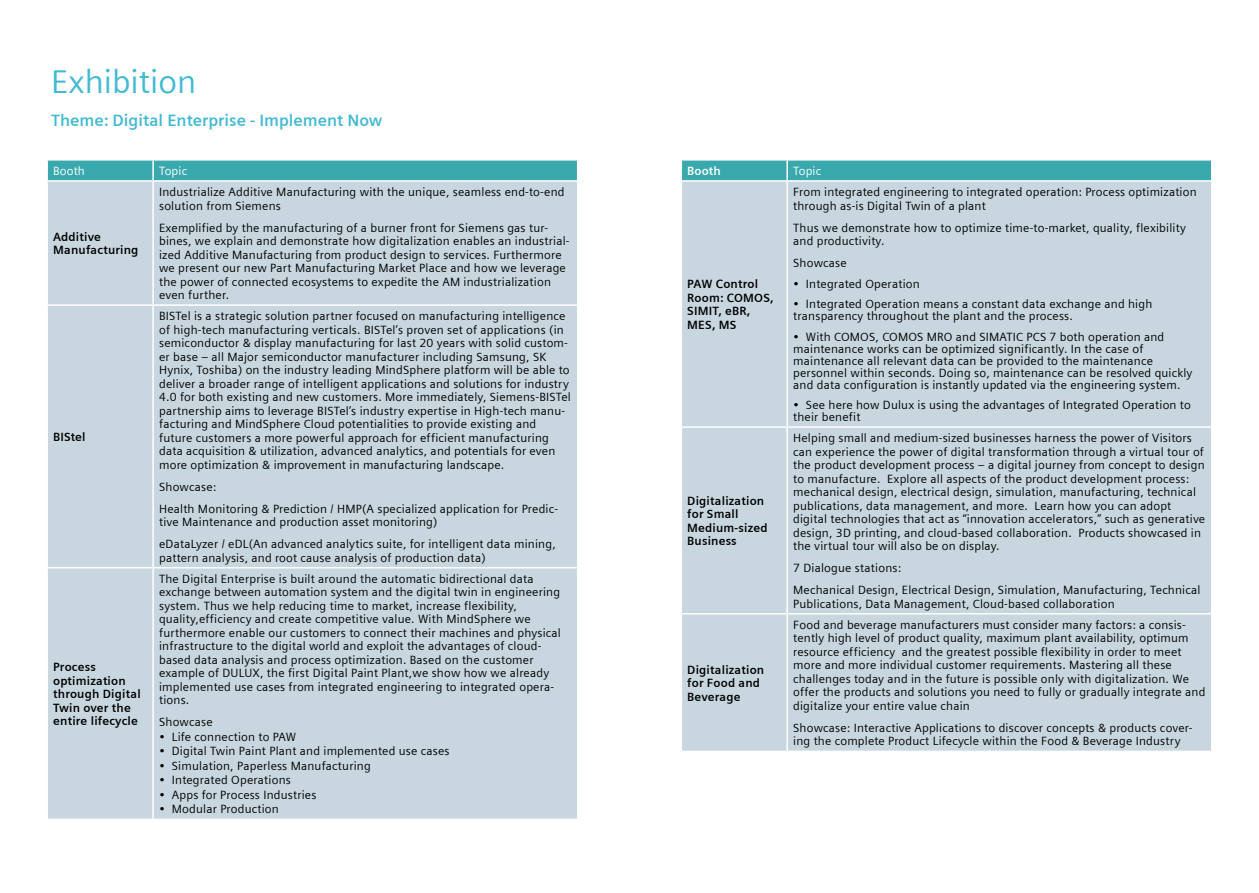
<style>
.page{position:relative;width:1259px;height:893px;background:#fff}
.page>*{position:absolute;margin:0;border:0;box-sizing:border-box;transform-origin:0 0}
.t1{font:33px "Siemens Sans";color:#44bad2}
.t2{font:700 16.5px "Siemens Sans";color:#44bad2}
.t3{font:12px/13.5px "Siemens Sans";letter-spacing:.015em;color:#000}
.t4{font:700 12px/13.5px "Siemens Sans";letter-spacing:.015em;color:#000}
.t5{font:12px "Siemens Sans";letter-spacing:.015em;color:#fff}
.t6{font:700 12px "Siemens Sans";letter-spacing:.015em;color:#fff}
</style>
<div class="page">
<div style="left:48px;top:182px;width:529px;height:637px;background:#c8d7df"></div>
<div style="left:47px;top:160px;width:531px;height:20px;background:#3aa9ae"></div>
<hr style="left:152px;top:182px;width:2px;height:122px;background:#fff">
<hr style="left:46px;top:304px;width:107px;height:2px;background:#fff">
<hr style="left:153px;top:304px;width:425px;height:2px;background:#fff">
<hr style="left:152px;top:306px;width:2px;height:261px;background:#fff">
<hr style="left:46px;top:567px;width:107px;height:1px;background:#fff">
<hr style="left:153px;top:567px;width:425px;height:1px;background:#fff">
<hr style="left:152px;top:568px;width:2px;height:251px;background:#fff">
<div style="left:682px;top:182px;width:529px;height:569px;background:#c8d7df"></div>
<div style="left:681px;top:160px;width:531px;height:20px;background:#3aa9ae"></div>
<hr style="left:786px;top:182px;width:2px;height:244px;background:#fff">
<hr style="left:680px;top:426px;width:107px;height:2px;background:#fff">
<hr style="left:787px;top:426px;width:425px;height:2px;background:#fff">
<hr style="left:786px;top:428px;width:2px;height:185px;background:#fff">
<hr style="left:680px;top:613px;width:107px;height:1px;background:#fff">
<hr style="left:787px;top:613px;width:425px;height:1px;background:#fff">
<hr style="left:786px;top:614px;width:2px;height:137px;background:#fff">
<h1 class="t1" style="left:51px;top:63px;width:147px">Exhibition</h1>
<h2 class="t2" style="left:51px;top:111px;width:333px">Theme: Digital Enterprise - Implement Now</h2>
<p class="t5" style="left:53px;top:164px;width:33px">Booth</p>
<p class="t5" style="left:159px;top:164px;width:30px">Topic</p>
<p class="t4" style="left:53px;top:230px;width:87px">Additive<br>Manufacturing</p>
<p class="t4" style="left:53px;top:430px;width:34px">BIStel</p>
<p class="t4" style="left:53px;top:660px;width:89px">Process optimization through Digital<br>Twin over the entire lifecycle</p>
<p class="t3" style="left:159px;top:185px;width:407px">Industrialize Additive Manufacturing with the unique, seamless end-to-end solution from Siemens</p>
<p class="t3" style="left:159px;top:221px;width:412px">Exemplified by the manufacturing of a burner front for Siemens gas tur&shy;bines, we explain and demonstrate how digitalization enables an industrial&shy;ized Additive Manufacturing from product design to services. Furthermore we present our new Part Manufacturing Market Place and how we leverage the power of connected ecosystems to expedite the AM industrialization even further.</p>
<p class="t3" style="left:159px;top:309px;width:413px">BISTel is a strategic solution partner focused on manufacturing intelligence of high-tech manufacturing verticals. BISTel’s proven set of applications (in semiconductor &amp; display manufacturing for last 20 years with solid custom&shy;er base – all Major semiconductor manufacturer including Samsung, SK Hynix, Toshiba) on the industry leading MindSphere platform will be able to deliver a broader range of intelligent applications and solutions for industry 4.0 for both existing and new customers. More immediately, Siemens-BISTel partnership aims to leverage BISTel’s industry expertise in High-tech manu&shy;facturing and MindSphere Cloud potentialities to provide existing and future customers a more powerful approach for efficient manufacturing data acquisition &amp; utilization, advanced analytics, and potentials for even more optimization &amp; improvement in manufacturing landscape.</p>
<p class="t3" style="left:159px;top:476px;width:400px;line-height:22px">Showcase:<br>Health Monitoring &amp; Prediction / HMP(A specialized application for Predic-</p>
<p class="t3" style="left:159px;top:511px;width:398px;line-height:22px">tive Maintenance and production asset monitoring)<br>eDataLyzer / eDL(An advanced analytics suite, for intelligent data mining,</p>
<p class="t3" style="left:159px;top:551px;width:328px">pattern analysis, and root cause analysis of production data)</p>
<p class="t3" style="left:159px;top:572px;width:403px">The Digital Enterprise is built around the automatic bidirectional data exchange between automation system and the digital twin in engineering system. Thus we help reducing time to market, increase flexibility, quality,efficiency and create competitive value. With MindSphere we furthermore enable our customers to connect their machines and physical infrastructure to the digital world and exploit the advantages of cloud&shy;based data analysis and process optimization. Based on the customer example of DULUX, the first Digital Paint Plant,we show how we already implemented use cases from integrated engineering to integrated opera&shy;tions.</p>
<p class="t3" style="left:159px;top:715px;width:55px">Showcase</p>
<p class="t3" style="left:159px;top:730px;width:139px">• Life connection to PAW</p>
<p class="t3" style="left:159px;top:745px;width:292px">• Digital Twin Paint Plant and implemented use cases</p>
<p class="t3" style="left:159px;top:759px;width:213px">• Simulation, Paperless Manufacturing</p>
<p class="t3" style="left:159px;top:774px;width:133px">• Integrated Operations</p>
<p class="t3" style="left:159px;top:788px;width:159px">• Apps for Process Industries</p>
<p class="t3" style="left:159px;top:803px;width:121px">• Modular Production</p>
<p class="t6" style="left:687px;top:164px;width:35px">Booth</p>
<p class="t5" style="left:793px;top:164px;width:30px">Topic</p>
<p class="t4" style="left:687px;top:277px;width:88px">PAW Control<br>Room: COMOS,<br>SIMIT, eBR,<br>MES, MS</p>
<p class="t4" style="left:687px;top:494px;width:82px">Digitalization for Small<br>Medium-sized<br>Business</p>
<p class="t4" style="left:687px;top:663px;width:78px">Digitalization for Food and<br>Beverage</p>
<p class="t3" style="left:793px;top:185px;width:405px">From integrated engineering to integrated operation: Process optimization through as-is Digital Twin of a plant</p>
<p class="t3" style="left:793px;top:221px;width:394px">Thus we demonstrate how to optimize time-to-market, quality, flexibility and productivity.</p>
<p class="t3" style="left:793px;top:256px;width:55px">Showcase</p>
<p class="t3" style="left:793px;top:277px;width:128px">• Integrated Operation</p>
<p class="t3" style="left:793px;top:298px;width:360px;line-height:12px">• Integrated Operation means a constant data exchange and high transparency throughout the plant and the process.</p>
<p class="t3" style="left:793px;top:331px;width:401px;line-height:12px">• With COMOS, COMOS MRO and SIMATIC PCS 7 both operation and maintenance works can be optimized significantly. In the case of maintenance all relevant data can be provided to the maintenance personnel within seconds. Doing so, maintenance can be resolved quickly and data configuration is instantly updated via the engineering system.</p>
<p class="t3" style="left:793px;top:399px;width:399px;line-height:12px">• See here how Dulux is using the advantages of Integrated Operation to their benefit</p>
<p class="t3" style="left:793px;top:431px;width:413px">Helping small and medium-sized businesses harness the power of Visitors can experience the power of digital transformation through a virtual tour of the product development process – a digital journey from concept to design to manufacture. Explore all aspects of the product development process: mechanical design, electrical design, simulation, manufacturing, technical publications, data management, and more. Learn how you can adopt digital technologies that act as “innovation accelerators,” such as generative design, 3D printing, and cloud-based collaboration. Products showcased in the virtual tour will also be on display.</p>
<p class="t3" style="left:793px;top:557px;width:409px;line-height:22px">7 Dialogue stations:<br>Mechanical Design, Electrical Design, Simulation, Manufacturing, Technical</p>
<p class="t3" style="left:793px;top:597px;width:323px">Publications, Data Management, Cloud-based collaboration</p>
<p class="t3" style="left:793px;top:618px;width:414px">Food and beverage manufacturers must consider many factors: a consis&shy;tently high level of product quality, maximum plant availability, optimum resource efficiency and the greatest possible flexibility in order to meet more and more individual customer requirements. Mastering all these challenges today and in the future is possible only with digitalization. We offer the products and solutions you need to fully or gradually integrate and digitalize your entire value chain</p>
<p class="t3" style="left:793px;top:721px;width:401px">Showcase: Interactive Applications to discover concepts &amp; products cover&shy;ing the complete Product Lifecycle within the Food &amp; Beverage Industry</p>
</div>
